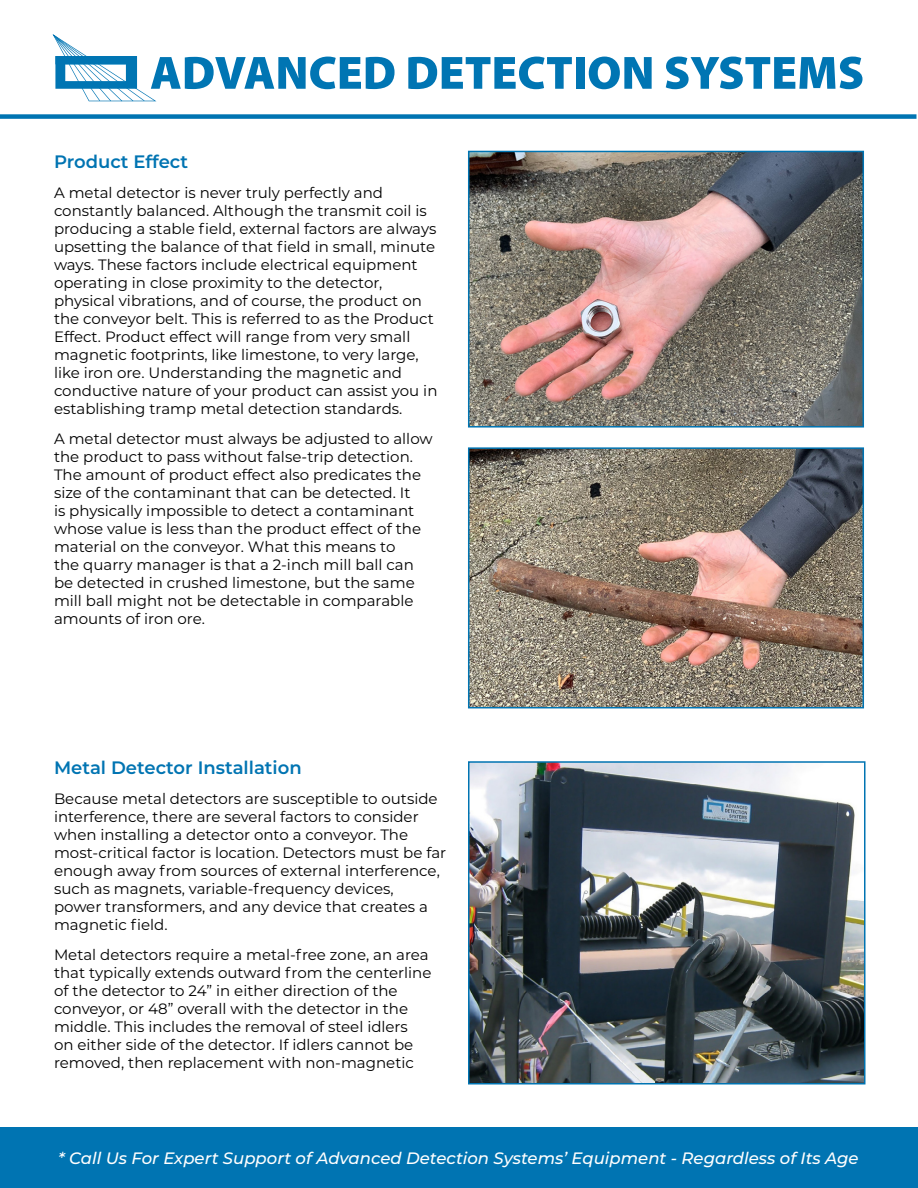
<style>
.page{position:relative;width:918px;height:1188px;background:#fff}
.page>*{position:absolute;margin:0;border:0;box-sizing:border-box;transform-origin:0 0}
.t1{font:600 18px "Montserrat";color:#0074b2}
.t2{font:italic 500 16.5px "Montserrat";color:#fff}
.t3{font:15px/18px "Montserrat";color:#000}
</style>
<div class="page">
<img style="left:471px;top:450px;width:390px;height:255px">
<div style="left:468px;top:447px;width:396px;height:261px;border:2px solid #0074b2"></div>
<img style="left:471px;top:154px;width:390px;height:271px">
<div style="left:468px;top:151px;width:396px;height:277px;border:2px solid #0074b2"></div>
<div style="left:0;top:114px;width:916px;height:5px;background:#0074b2"></div>
<svg style="left:408px;top:57px;width:164px;height:32px"></svg>
<div style="left:576px;top:57px;width:8px;height:32px;background:#0075b3"></div>
<svg style="left:589px;top:57px;width:63px;height:32px"></svg>
<svg style="left:666px;top:57px;width:196px;height:32px"></svg>
<svg style="left:52px;top:34px;width:343px;height:67px"></svg>
<img style="left:471px;top:764px;width:392px;height:317px">
<div style="left:468px;top:761px;width:398px;height:323px;border:2px solid #0074b2"></div>
<div style="left:0;top:1127px;width:918px;height:61px;background:#0074b2"></div>
<p class="t1" style="left:54px;top:149px;width:136px">Product Effect</p>
<p class="t3" style="left:54px;top:183px;width:385px">A metal detector is never truly perfectly and constantly balanced. Although the transmit coil is producing a stable field, external factors are always upsetting the balance of that field in small, minute ways. These factors include electrical equipment operating in close proximity to the detector, physical vibrations, and of course, the product on the conveyor belt. This is referred to as the Product Effect. Product effect will range from very small magnetic footprints, like limestone, to very large, like iron ore. Understanding the magnetic and conductive nature of your product can assist you in establishing tramp metal detection standards.</p>
<p class="t3" style="left:54px;top:429px;width:380px">A metal detector must always be adjusted to allow the product to pass without false-trip detection.<br>The amount of product effect also predicates the size of the contaminant that can be detected. It<br>is physically impossible to detect a contaminant whose value is less than the product effect of the material on the conveyor. What this means to<br>the quarry manager is that a 2-inch mill ball can be detected in crushed limestone, but the same mill ball might not be detectable in comparable amounts of iron ore.</p>
<p class="t1" style="left:54px;top:755px;width:249px">Metal Detector Installation</p>
<p class="t3" style="left:54px;top:789px;width:394px">Because metal detectors are susceptible to outside interference, there are several factors to consider when installing a detector onto a conveyor. The most-critical factor is location. Detectors must be far enough away from sources of external interference, such as magnets, variable-frequency devices,<br>power transformers, and any device that creates a magnetic field.</p>
<p class="t3" style="left:54px;top:945px;width:379px">Metal detectors require a metal-free zone, an area that typically extends outward from the centerline of the detector to 24” in either direction of the conveyor, or 48” overall with the detector in the middle. This includes the removal of steel idlers<br>on either side of the detector. If idlers cannot be removed, then replacement with non-magnetic</p>
<p class="t2" style="left:58px;top:1147px;width:802px">* Call Us For Expert Support of Advanced Detection Systems’ Equipment - Regardless of Its Age</p>
</div>
